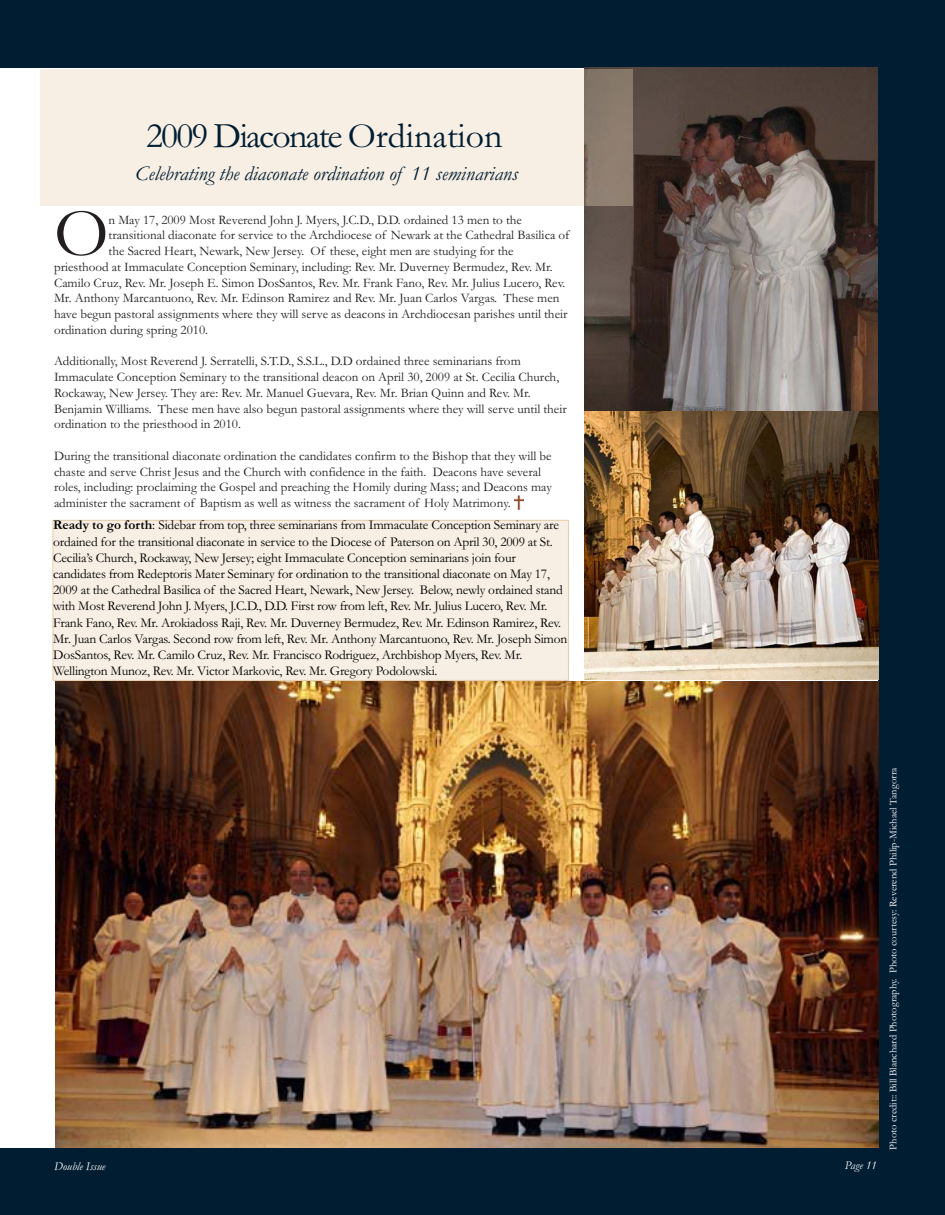
<style>
.page{position:relative;width:945px;height:1215px;background:#001d32}
.page>*{position:absolute;margin:0;border:0;box-sizing:border-box;transform-origin:0 0}
.t1{font:70.05px "Garamond";color:#231f20}
.t2{font:36px "Garamond";letter-spacing:-.045em;color:#001d32}
.t3{font:italic 21px "Garamond";color:#001d32}
.t4{font:13.5px/16.2px "Garamond";letter-spacing:-.015em;color:#000}
.t5{font:13.2px/15.8px "Garamond";color:#231f20}
.t6{font:italic 12px "Garamond";color:#fff}
.t7{font:10.5px "Garamond";color:#fff}
.s1{font-weight:700}
</style>
<div class="page">
<div style="left:0;top:68px;width:877px;height:1080px;background:#fff"></div>
<img style="left:56px;top:682px;width:823px;height:466px">
<img style="left:584px;top:68px;width:295px;height:612px">
<div style="left:40px;top:69px;width:545px;height:136px;background:#f7efe4"></div>
<img style="left:585px;top:69px;width:47px;height:136px">
<img style="left:514px;top:495px;width:10px;height:15px">
<div style="left:53px;top:521px;width:515px;height:159px;background:#f7efe4"></div>
<div style="left:53px;top:520px;width:516px;height:161px;border:1px solid #e5cba9"></div>
<h2 class="t2" style="left:146px;top:113px;width:358px">2009 Diaconate Ordination</h2>
<h3 class="t3" style="left:135px;top:160px;width:384px">Celebrating the diaconate ordination of 11 seminarians</h3>
<h1 class="t1" style="left:54px;top:190px;width:56px">O</h1>
<p class="t5" style="left:109px;top:211px;width:415px">n May 17, 2009 Most Reverend John J. Myers, J.C.D., D.D. ordained 13 men to the</p>
<p class="t5" style="left:109px;top:227px;width:462px">transitional diaconate for service to the Archdiocese of Newark at the Cathedral Basilica of</p>
<p class="t5" style="left:109px;top:243px;width:407px">the Sacred Heart, Newark, New Jersey. Of these, eight men are studying for the</p>
<p class="t5" style="left:54px;top:258px;width:500px">priesthood at Immaculate Conception Seminary, including: Rev. Mr. Duverney Bermudez, Rev. Mr.</p>
<p class="t5" style="left:54px;top:274px;width:513px">Camilo Cruz, Rev. Mr. Joseph E. Simon DosSantos, Rev. Mr. Frank Fano, Rev. Mr. Julius Lucero, Rev.</p>
<p class="t5" style="left:54px;top:290px;width:507px">Mr. Anthony Marcantuono, Rev. Mr. Edinson Ramirez and Rev. Mr. Juan Carlos Vargas. These men</p>
<p class="t5" style="left:54px;top:306px;width:515px">have begun pastoral assignments where they will serve as deacons in Archdiocesan parishes until their</p>
<p class="t5" style="left:54px;top:321px;width:156px">ordination during spring 2010.</p>
<p class="t5" style="left:54px;top:353px;width:514px">Additionally, Most Reverend J. Serratelli, S.T.D., S.S.L., D.D ordained three seminarians from Immaculate Conception Seminary to the transitional deacon on April 30, 2009 at St. Cecilia Church, Rockaway, New Jersey. They are: Rev. Mr. Manuel Guevara, Rev. Mr. Brian Quinn and Rev. Mr.<br>Benjamin Williams. These men have also begun pastoral assignments where they will serve until their ordination to the priesthood in 2010.</p>
<p class="t5" style="left:54px;top:447px;width:499px">During the transitional diaconate ordination the candidates confirm to the Bishop that they will be chaste and serve Christ Jesus and the Church with confidence in the faith. Deacons have several roles, including: proclaiming the Gospel and preaching the Homily during Mass; and Deacons may administer the sacrament of Baptism as well as witness the sacrament of Holy Matrimony.</p>
<p class="t4" style="left:53px;top:517px;width:516px"><span class="s1">Ready to go forth</span>: Sidebar from top, three seminarians from Immaculate Conception Seminary are ordained for the transitional diaconate in service to the Diocese of Paterson on April 30, 2009 at St.<br>Cecilia’s Church, Rockaway, New Jersey; eight Immaculate Conception seminarians join four candidates from Redeptoris Mater Seminary for ordination to the transitional diaconate on May 17, 2009 at the Cathedral Basilica of the Sacred Heart, Newark, New Jersey. Below, newly ordained stand with Most Reverend John J. Myers, J.C.D., D.D. First row from left, Rev. Mr. Julius Lucero, Rev. Mr.<br>Frank Fano, Rev. Mr. Arokiadoss Raji, Rev. Mr. Duverney Bermudez, Rev. Mr. Edinson Ramirez, Rev.<br>Mr. Juan Carlos Vargas. Second row from left, Rev. Mr. Anthony Marcantuono, Rev. Mr. Joseph Simon DosSantos, Rev. Mr. Camilo Cruz, Rev. Mr. Francisco Rodriguez, Archbishop Myers, Rev. Mr.<br>Wellington Munoz, Rev. Mr. Victor Markovic, Rev. Mr. Gregory Podolowski.</p>
<p class="t6" style="left:54px;top:1159px;width:53px">Double Issue</p>
<p class="t6" style="left:845px;top:1158px;width:34px">Page 11</p>
<p class="t7" style="left:887px;top:1150px;width:384px;rotate:-90deg">Photo credit:: Bill Blanchard Photography. Photo courtesy: Reverend Philip-Michael Tangorra</p>
</div>
